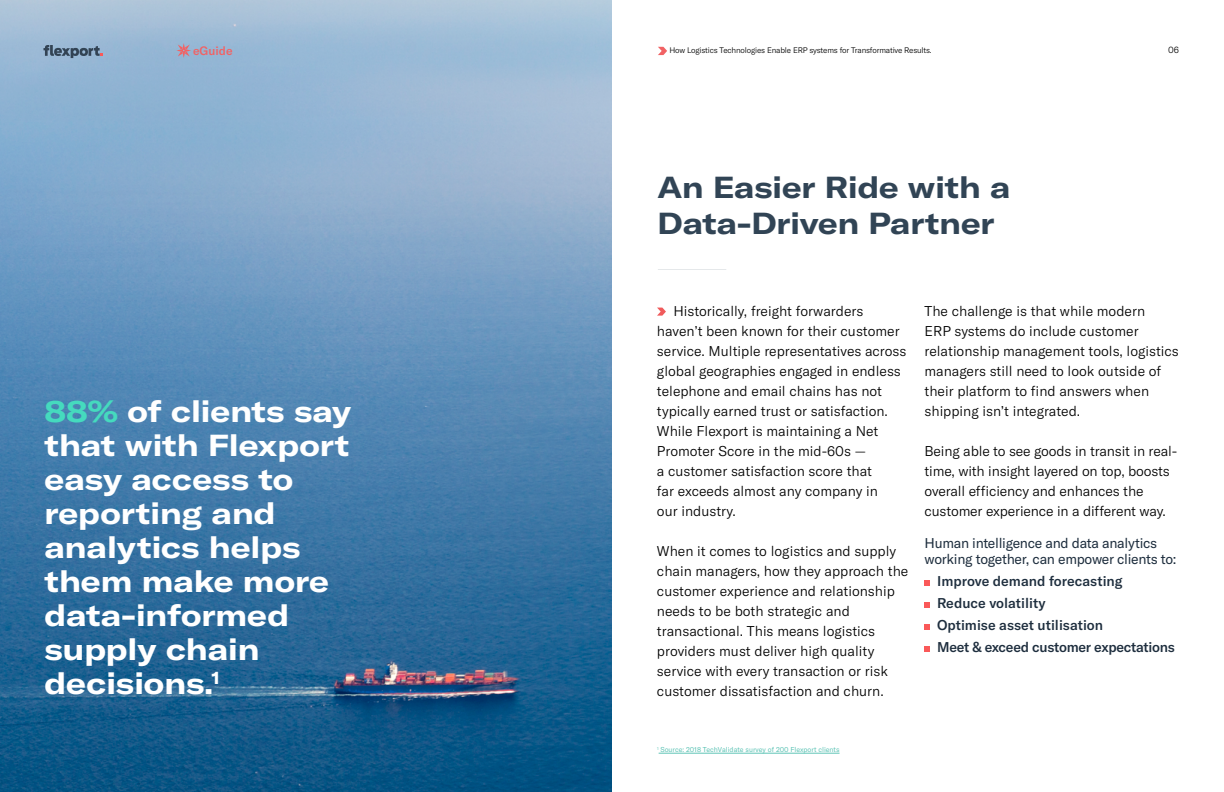
<style>
.page{position:relative;width:1224px;height:792px;background:#fff}
.page>*{position:absolute;margin:0;border:0;box-sizing:border-box;transform-origin:0 0}
.t1{font:700 expanded 30px/34px "GT America";color:#fff}
.t2{font:700 expanded 30px/36px "GT America";color:#314455}
.t3{font:300 14px/20px "GT America";color:#000}
.t4{font:500 14px/22px "GT America";color:#1e2e3e}
.t5{font:14px/16px "GT America";letter-spacing:-.02em;color:#1e2e3e}
.t6{font:500 12px "GT America";color:#f16264}
.t7{font:300 9px "GT America";color:#000}
.t8{font:300 8px "GT America";letter-spacing:-.02em;color:#000}
.t9{font:7px "GT America";color:#5ec4b6}
.s1{color:#45dabe}
</style>
<div class="page">
<img style="left:0;top:0;width:612px;height:792px">
<svg style="left:657px;top:308px;width:9px;height:8px"></svg>
<svg style="left:925px;top:580px;width:5px;height:6px"></svg>
<svg style="left:925px;top:602px;width:5px;height:6px"></svg>
<svg style="left:925px;top:624px;width:5px;height:6px"></svg>
<svg style="left:925px;top:646px;width:5px;height:6px"></svg>
<hr style="left:659px;top:753px;width:181px;height:1px;background:#5ec4b6">
<hr style="left:658px;top:269px;width:68px;height:1px;background:#e5e8ea">
<svg style="left:43px;top:45px;width:60px;height:13px"></svg>
<svg style="left:176px;top:43px;width:15px;height:15px"></svg>
<svg style="left:658px;top:47px;width:9px;height:8px"></svg>
<p class="t6" style="left:193px;top:43px;width:41px">eGuide</p>
<p class="t8" style="left:669px;top:46px;width:264px">How Logistics Technologies Enable ERP systems for Transformative Results.</p>
<h1 class="t2" style="left:658px;top:169px;width:354px">An Easier Ride with a<br>Data-Driven Partner</h1>
<p class="t7" style="left:1168px;top:45px;width:12px">06</p>
<h1 class="t1" style="left:44px;top:394px;width:308px"><span class="s1">88%</span> of clients say that with Flexport easy access to reporting and analytics helps them make more data-informed supply chain decisions.<sup>1</sup></h1>
<p class="t3" style="left:657px;top:301px;width:251px;text-indent:16px">Historically, freight forwarders haven’t been known for their customer service. Multiple representatives across global geographies engaged in endless telephone and email chains has not typically earned trust or satisfaction.<br>While Flexport is maintaining a Net Promoter Score in the mid-60s —<br>a customer satisfaction score that<br>far exceeds almost any company in<br>our industry.</p>
<p class="t3" style="left:657px;top:541px;width:253px">When it comes to logistics and supply chain managers, how they approach the customer experience and relationship needs to be both strategic and transactional. This means logistics providers must deliver high quality service with every transaction or risk customer dissatisfaction and churn.</p>
<p class="t3" style="left:925px;top:301px;width:256px">The challenge is that while modern<br>ERP systems do include customer relationship management tools, logistics managers still need to look outside of their platform to find answers when shipping isn’t integrated.</p>
<p class="t3" style="left:925px;top:441px;width:254px">Being able to see goods in transit in real&shy;time, with insight layered on top, boosts overall efficiency and enhances the customer experience in a different way.</p>
<p class="t5" style="left:925px;top:535px;width:254px">Human intelligence and data analytics working together, can empower clients to:</p>
<p class="t4" style="left:937px;top:570px;width:239px">Improve demand forecasting<br>Reduce volatility<br>Optimise asset utilisation<br>Meet &amp; exceed customer expectations</p>
<p class="t9" style="left:657px;top:746px;width:184px"><sup>1</sup> Source: 2018 TechValidate survey of 200 Flexport clients</p>
</div>
